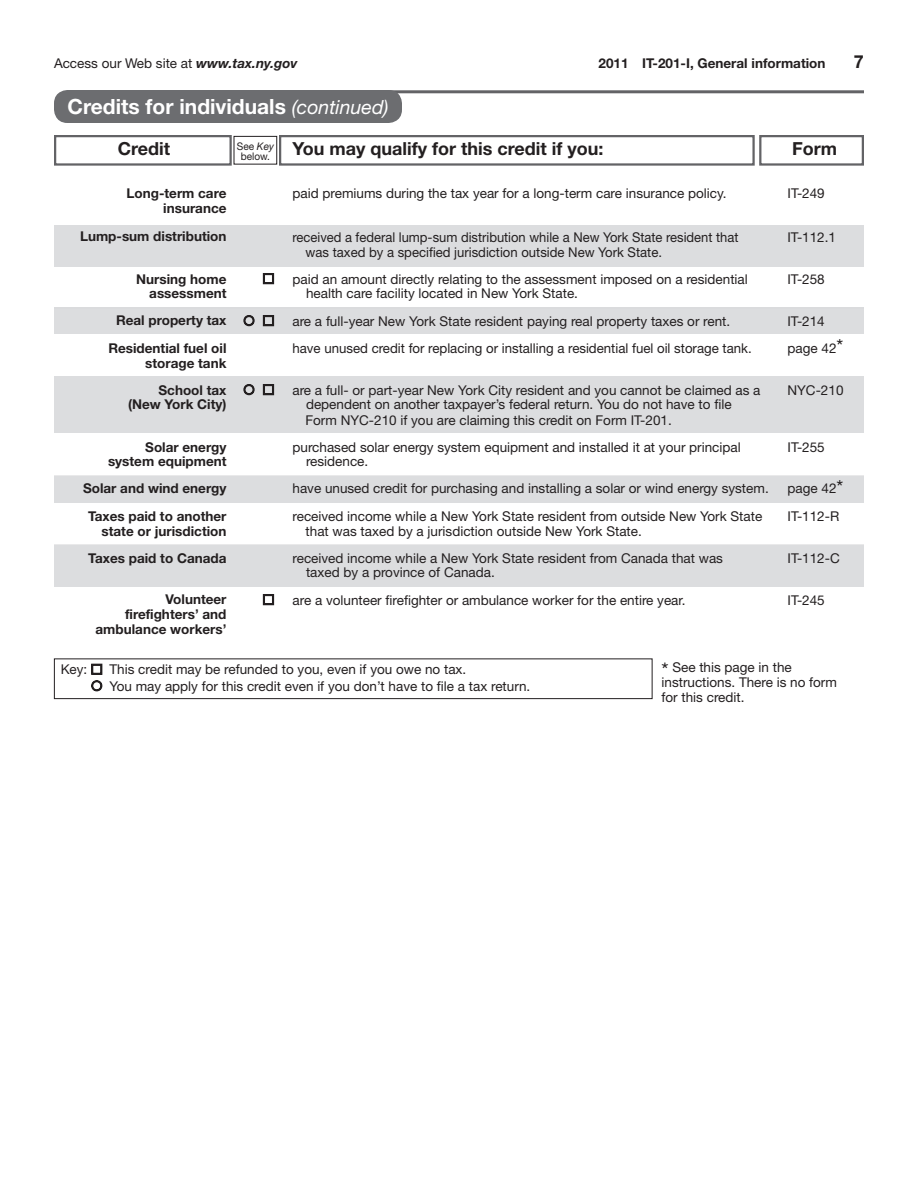
<style>
.page{position:relative;width:918px;height:1188px;background:#fff}
.page>*{position:absolute;margin:0;border:0;box-sizing:border-box;transform-origin:0 0}
.t1{font:700 21px "Helvetica Neue LT Std";color:#fff}
.t2{font:700 18px "Helvetica Neue LT Std";color:#231f20}
.t3{font:13.5px/15px "Helvetica Neue LT Std";color:#231f20}
.t4{font:700 13.5px/28.5px "Helvetica Neue LT Std";color:#231f20;text-align:right}
.t5{font:13.5px "Helvetica Neue LT Std";color:#231f20;scale:.96 1}
.t6{font:10.5px "Helvetica Neue LT Std";color:#231f20;scale:.96 1}
.s1{font-weight:700;font-style:italic}
.s2{font-weight:400;font-style:italic;font-size:19.5px}
.s3{font-style:italic}
.s4{font-size:19.5px}
.s5{font-size:20.25px}
</style>
<div class="page">
<div style="left:54px;top:225px;width:810px;height:42px;background:#dcdddf"></div>
<div style="left:54px;top:308px;width:810px;height:26px;background:#dcdddf"></div>
<div style="left:54px;top:376px;width:810px;height:58px;background:#dcdddf"></div>
<div style="left:54px;top:476px;width:810px;height:27px;background:#dcdddf"></div>
<div style="left:54px;top:545px;width:810px;height:42px;background:#dcdddf"></div>
<div style="left:54px;top:135px;width:178px;height:31px;background:#fff;border:2px solid #636366"></div>
<div style="left:279px;top:135px;width:476px;height:31px;background:#fff;border:2px solid #636366"></div>
<div style="left:234px;top:136px;width:43px;height:29px;border:1px solid #231f20"></div>
<div style="left:759px;top:135px;width:105px;height:31px;background:#fff;border:2px solid #636366"></div>
<hr style="left:54px;top:544px;width:810px;height:1px;background:#dcdddf">
<svg style="left:262px;top:273px;width:13px;height:12px"></svg>
<svg style="left:243px;top:315px;width:12px;height:12px"></svg>
<svg style="left:262px;top:315px;width:13px;height:12px"></svg>
<svg style="left:243px;top:384px;width:12px;height:12px"></svg>
<svg style="left:262px;top:384px;width:13px;height:12px"></svg>
<svg style="left:262px;top:594px;width:13px;height:12px"></svg>
<svg style="left:91px;top:663px;width:12px;height:29px"></svg>
<div style="left:54px;top:658px;width:598px;height:41px;border:1px solid #231f20"></div>
<hr style="left:351px;top:90px;width:513px;height:3px;background:#636366">
<div style="left:54px;top:90px;width:348px;height:33px;background:#6c6d70;border-radius:14px"></div>
<p class="t3" style="left:54px;top:56px;width:245px">Access our Web site at <span class="s1">www.tax.ny.gov</span></p>
<p class="t4" style="left:599px;top:49px;width:228px">2011 IT-201-I, General information</p>
<h2 class="t2" style="left:854px;top:51px;width:12px">7</h2>
<h1 class="t1" style="left:68px;top:94px;width:323px">Credits for individuals <span class="s2">(continued)</span></h1>
<p class="t6" style="left:237px;top:140px;width:40px">See <span class="s3">Key</span></p>
<h2 class="t2" style="left:118px;top:138px;width:54px">Credit</h2>
<h2 class="t2" style="left:241px;top:138px;width:364px"><sub>below.</sub> You may qualify for this credit if you:</h2>
<h2 class="t2" style="left:792px;top:138px;width:46px">Form</h2>
<p class="t4" style="left:127px;top:179px;width:101px">Long-term care</p>
<p class="t3" style="left:293px;top:186px;width:436px">paid premiums during the tax year for a long-term care insurance policy.</p>
<p class="t3" style="left:788px;top:186px;width:39px">IT-249</p>
<p class="t4" style="left:80px;top:194px;width:148px">insurance<br>Lump-sum distribution</p>
<p class="t5" style="left:292px;top:229px;width:466px">received a federal lump-sum distribution while a New York State resident that</p>
<p class="t3" style="left:788px;top:229px;width:50px">IT-112.1</p>
<p class="t3" style="left:306px;top:244px;width:358px">was taxed by a specified jurisdiction outside New York State.</p>
<p class="t4" style="left:136px;top:264px;width:92px">Nursing home</p>
<p class="t3" style="left:292px;top:271px;width:457px">paid an amount directly relating to the assessment imposed on a residential</p>
<p class="t3" style="left:788px;top:271px;width:39px">IT-258</p>
<p class="t4" style="left:149px;top:279px;width:79px">assessment</p>
<p class="t3" style="left:306px;top:286px;width:274px">health care facility located in New York State.</p>
<p class="t4" style="left:116px;top:306px;width:112px">Real property tax</p>
<p class="t3" style="left:292px;top:313px;width:439px">are a full-year New York State resident paying real property taxes or rent.</p>
<p class="t3" style="left:788px;top:313px;width:39px">IT-214</p>
<p class="t4" style="left:108px;top:333px;width:120px">Residential fuel oil</p>
<p class="t3" style="left:292px;top:340px;width:461px">have unused credit for replacing or installing a residential fuel oil storage tank.</p>
<p class="t3" style="left:788px;top:340px;width:57px">page 42<span class="s4">*</span></p>
<p class="t4" style="left:145px;top:349px;width:83px;line-height:27px">storage tank<br>School tax</p>
<p class="t3" style="left:292px;top:382px;width:470px">are a full- or part-year New York City resident and you cannot be claimed as a</p>
<p class="t3" style="left:788px;top:382px;width:58px">NYC-210</p>
<p class="t4" style="left:128px;top:390px;width:100px">(New York City)</p>
<p class="t3" style="left:305px;top:397px;width:428px">dependent on another taxpayer’s federal return. You do not have to file<br>Form NYC-210 if you are claiming this credit on Form IT-201.</p>
<p class="t4" style="left:145px;top:432px;width:83px">Solar energy</p>
<p class="t3" style="left:293px;top:439px;width:450px">purchased solar energy system equipment and installed it at your principal</p>
<p class="t3" style="left:788px;top:439px;width:39px">IT-255</p>
<p class="t4" style="left:108px;top:447px;width:120px">system equipment</p>
<p class="t3" style="left:306px;top:454px;width:64px">residence.</p>
<p class="t4" style="left:83px;top:474px;width:145px">Solar and wind energy</p>
<p class="t3" style="left:293px;top:481px;width:478px">have unused credit for purchasing and installing a solar or wind energy system.</p>
<p class="t3" style="left:788px;top:481px;width:57px">page 42<span class="s4">*</span></p>
<p class="t4" style="left:88px;top:501px;width:140px">Taxes paid to another</p>
<p class="t3" style="left:293px;top:508px;width:471px">received income while a New York State resident from outside New York State</p>
<p class="t3" style="left:788px;top:508px;width:53px">IT-112-R</p>
<p class="t4" style="left:102px;top:516px;width:126px">state or jurisdiction</p>
<p class="t3" style="left:306px;top:523px;width:338px">that was taxed by a jurisdiction outside New York State.</p>
<p class="t4" style="left:88px;top:543px;width:140px">Taxes paid to Canada</p>
<p class="t3" style="left:293px;top:550px;width:432px">received income while a New York State resident from Canada that was</p>
<p class="t3" style="left:788px;top:550px;width:54px">IT-112-C</p>
<p class="t3" style="left:306px;top:565px;width:190px">taxed by a province of Canada.</p>
<p class="t4" style="left:166px;top:585px;width:63px">Volunteer</p>
<p class="t3" style="left:292px;top:592px;width:395px">are a volunteer firefighter or ambulance worker for the entire year.</p>
<p class="t3" style="left:788px;top:592px;width:39px">IT-245</p>
<p class="t4" style="left:96px;top:607px;width:132px;line-height:15px">firefighters’ and ambulance workers’</p>
<p class="t3" style="left:61px;top:662px;width:28px">Key:</p>
<p class="t3" style="left:110px;top:661px;width:422px;line-height:16.5px">This credit may be refunded to you, even if you owe no tax.<br>You may apply for this credit even if you don’t have to file a tax return.</p>
<p class="t3" style="left:661px;top:660px;width:177px"><span class="s5">*</span> See this page in the instructions. There is no form for this credit.</p>
</div>
